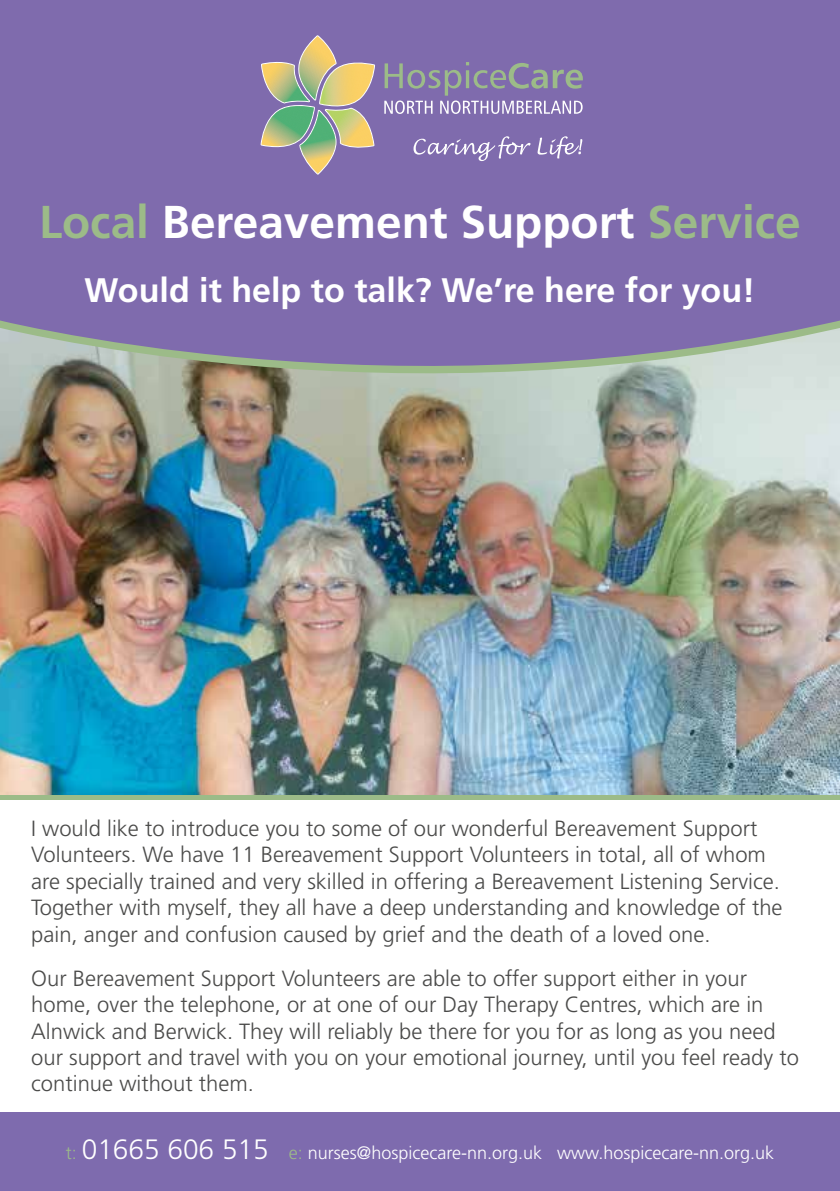
<style>
.page{position:relative;width:840px;height:1191px;background:#fff}
.page>*{position:absolute;margin:0;border:0;box-sizing:border-box;transform-origin:0 0}
.t1{font:700 46px "Frutiger LT Std";color:#fff}
.t2{font:700 34px "Frutiger LT Std";color:#fff}
.t3{font:300 22px/26.4px "Frutiger LT Std";color:#4a4a49}
.t4{font:300 18px "Frutiger LT Std";color:#fff}
.s1{color:#9cbb88}
.s2{font-size:28px}
</style>
<div class="page">
<div style="left:0;top:1112px;width:839px;height:79px;background:#7e6bae"></div>
<img style="left:0;top:435px;width:839px;height:360px">
<svg style="left:0;top:0;width:839px;height:428px;background:#8879aa"></svg>
<svg style="left:384px;top:62px;width:198px;height:52px;background:#8e84ae"></svg>
<svg style="left:413px;top:136px;width:169px;height:25px;background:#9483ba"></svg>
<svg style="left:260px;top:35px;width:115px;height:140px;background:#a39e95"></svg>
<hr style="left:0;top:795px;width:839px;height:4px;background:#9cbb88">
<h1 class="t1" style="left:39px;top:195px;width:762px"><span class="s1">Local</span> Bereavement Support <span class="s1">Service</span></h1>
<h2 class="t2" style="left:84px;top:270px;width:672px">Would it help to talk? We’re here for you!</h2>
<p class="t3" style="left:31px;top:815px;width:752px">I would like to introduce you to some of our wonderful Bereavement Support Volunteers. We have 11 Bereavement Support Volunteers in total, all of whom are specially trained and very skilled in offering a Bereavement Listening Service.<br>Together with myself, they all have a deep understanding and knowledge of the pain, anger and confusion caused by grief and the death of a loved one.</p>
<p class="t3" style="left:31px;top:965px;width:768px">Our Bereavement Support Volunteers are able to offer support either in your home, over the telephone, or at one of our Day Therapy Centres, which are in Alnwick and Berwick. They will reliably be there for you for as long as you need our support and travel with you on your emotional journey, until you feel ready to continue without them.</p>
<p class="t4" style="left:66px;top:1143px;width:709px"><span class="s1">t:</span> <span class="s2">01665 606 515</span> <span class="s1">e:</span> nurses@hospicecare-nn.org.uk www.hospicecare-nn.org.uk</p>
</div>
